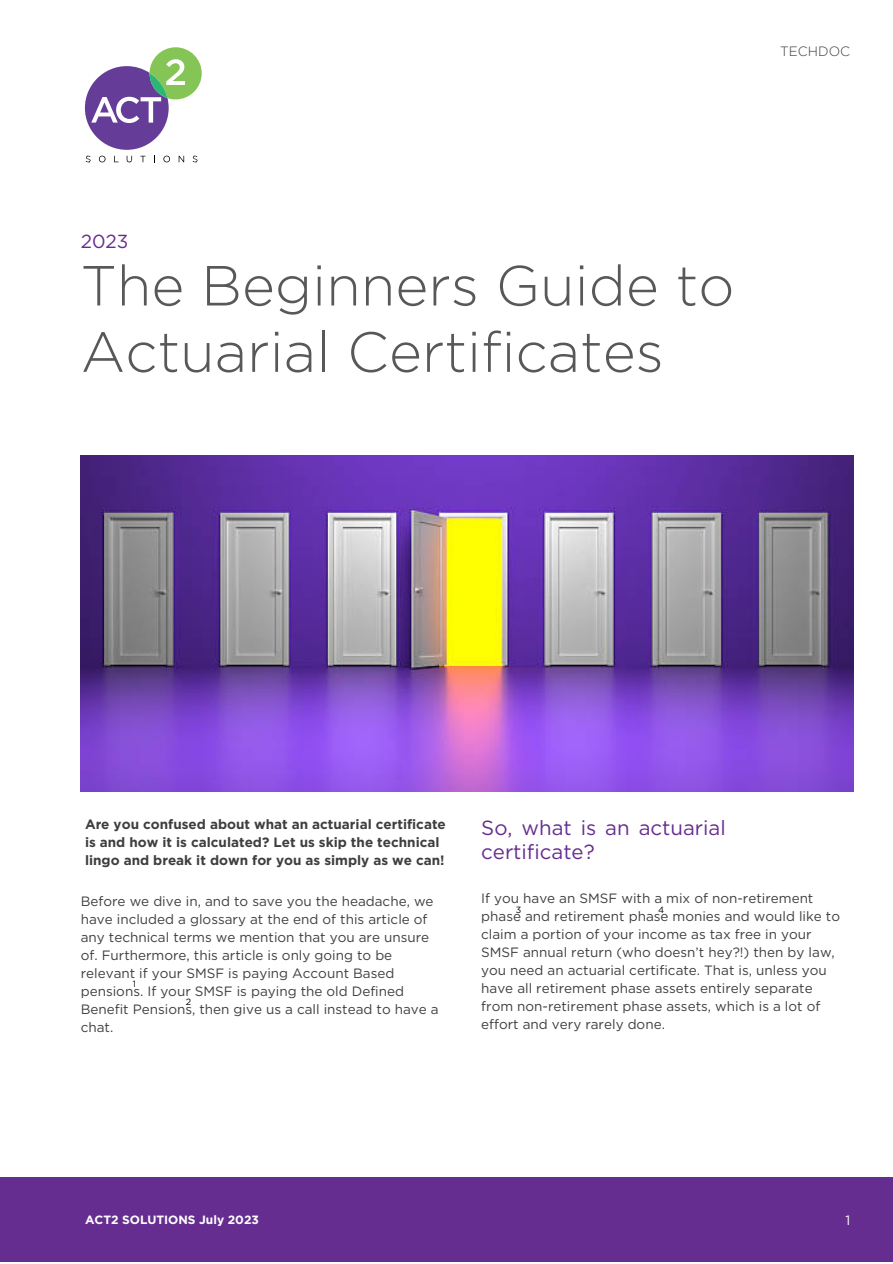
<style>
.page{position:relative;width:893px;height:1264px;background:#fff}
.page>*{position:absolute;margin:0;border:0;box-sizing:border-box;transform-origin:0 0}
.t1{font:300 56.4px/66.3px "Gotham";color:#58585a}
.t2{font:20.4px/23.5px "Gotham";color:#662d91}
.t3{font:18.9px "Gotham";color:#662d91}
.t4{font:13.5px/18px "Gotham";color:#3f3e3f}
.t5{font:700 13.5px/18px "Gotham";color:#3f3e3f}
.t6{font:300 13.5px "Gotham";color:#3f3e3f}
.t7{font:13.5px "Gotham";color:#fff}
.t8{font:700 12px "Gotham";color:#fff}
.t9{font:9px "Gotham";color:#000}
</style>
<div class="page">
<div style="left:0;top:1177px;width:892px;height:85px;background:#662d91"></div>
<svg style="left:85px;top:47px;width:117px;height:103px"></svg>
<svg style="left:86px;top:156px;width:5px;height:6px"></svg>
<svg style="left:99px;top:156px;width:6px;height:6px"></svg>
<svg style="left:127px;top:156px;width:5px;height:6px"></svg>
<svg style="left:140px;top:156px;width:5px;height:6px"></svg>
<svg style="left:163px;top:156px;width:7px;height:6px"></svg>
<svg style="left:179px;top:156px;width:5px;height:6px"></svg>
<svg style="left:193px;top:156px;width:4px;height:6px"></svg>
<img style="left:81px;top:456px;width:772px;height:335px">
<p class="t6" style="left:780px;top:43px;width:71px">TECHDOC</p>
<p class="t3" style="left:81px;top:230px;width:49px">2023</p>
<p class="t1" style="left:81px;top:252px;width:655px">The Beginners Guide to<br>Actuarial Certificates</p>
<p class="t5" style="left:85px;top:815px;width:362px">Are you confused about what an actuarial certificate is and how it is calculated? Let us skip the technical lingo and break it down for you as simply as we can!</p>
<p class="t4" style="left:81px;top:892px;width:359px">Before we dive in, and to save you the headache, we have included a glossary at the end of this article of any technical terms we mention that you are unsure of. Furthermore, this article is only going to be relevant if your SMSF is paying Account Based pensions. If your SMSF is paying the old Defined Benefit Pensions, then give us a call instead to have a chat.</p>
<p class="t9" style="left:133px;top:978px;width:5px">1</p>
<p class="t9" style="left:186px;top:996px;width:7px">2</p>
<p class="t2" style="left:481px;top:816px;width:246px">So, what is an actuarial certificate?</p>
<p class="t4" style="left:481px;top:888px;width:360px">If you have an SMSF with a mix of non-retirement phase and retirement phase monies and would like to claim a portion of your income as tax free in your SMSF annual return (who doesn’t hey?!) then by law, you need an actuarial certificate. That is, unless you have all retirement phase assets entirely separate from non-retirement phase assets, which is a lot of effort and very rarely done.</p>
<p class="t9" style="left:516px;top:904px;width:7px">3</p>
<p class="t9" style="left:658px;top:904px;width:8px">4</p>
<p class="t8" style="left:85px;top:1212px;width:175px">ACT2 SOLUTIONS July 2023</p>
<p class="t7" style="left:845px;top:1211px;width:6px">1</p>
</div>
